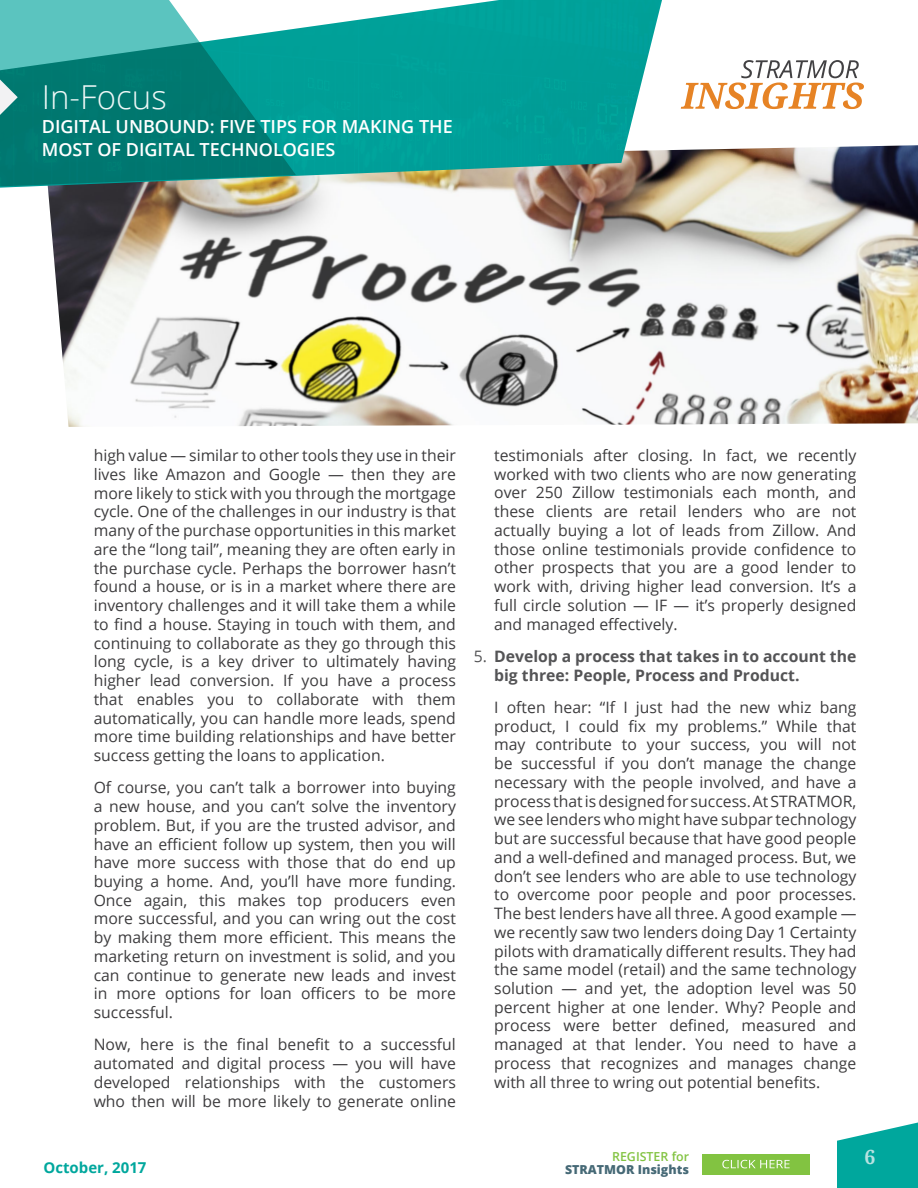
<style>
.page{position:relative;width:918px;height:1188px;background:#fff}
.page>*{position:absolute;margin:0;border:0;box-sizing:border-box;transform-origin:0 0}
.t1{font:300 33px "Open Sans";color:#edf7f6}
.t2{font:700 19.5px "Droid Serif";color:#b7e2e1}
.t3{font:600 18px/22.5px "Open Sans";color:#fff}
.t4{font:15.75px/18.8px "Open Sans";color:#3d3c3e;text-align:justify}
.t5{font:700 15.75px/18.8px "Open Sans";color:#545456}
.t6{font:700 15px "Open Sans";color:#00a79d}
.t7{font:800 12.45px "Open Sans";color:#466976}
.t8{font:600 12.45px "Open Sans";color:#82c341}
.s1{font-weight:400}
</style>
<div class="page">
<img style="left:48px;top:145px;width:870px;height:282px">
<svg style="left:837px;top:1123px;width:81px;height:65px;background:#21b2a9"></svg>
<svg style="left:681px;top:60px;width:183px;height:49px"></svg>
<img style="left:296px;top:0;width:366px;height:188px">
<svg style="left:0;top:0;width:296px;height:188px;background:#2a978f"></svg>
<div style="left:702px;top:1154px;width:108px;height:20px;background:#82c341"></div>
<svg style="left:722px;top:1160px;width:68px;height:8px"></svg>
<svg style="left:0;top:80px;width:18px;height:35px"></svg>
<h1 class="t1" style="left:42px;top:74px;width:126px">In-Focus</h1>
<p class="t3" style="left:42px;top:115px;width:412px">DIGITAL UNBOUND: FIVE TIPS FOR MAKING THE<br>MOST OF DIGITAL TECHNOLOGIES</p>
<p class="t4" style="left:94px;top:446px;width:364px">high value — similar to other tools they use in their lives like Amazon and Google — then they are more likely to stick with you through the mortgage cycle. One of the challenges in our industry is that many of the purchase opportunities in this market are the “long tail”, meaning they are often early in the purchase cycle. Perhaps the borrower hasn’t found a house, or is in a market where there are inventory challenges and it will take them a while to find a house. Staying in touch with them, and continuing to collaborate as they go through this long cycle, is a key driver to ultimately having higher lead conversion. If you have a process that enables you to collaborate with them automatically, you can handle more leads, spend more time building relationships and have better success getting the loans to application.</p>
<p class="t4" style="left:94px;top:778px;width:364px">Of course, you can’t talk a borrower into buying a new house, and you can’t solve the inventory problem. But, if you are the trusted advisor, and have an efficient follow up system, then you will have more success with those that do end up buying a home. And, you’ll have more funding.<br>Once again, this makes top producers even more successful, and you can wring out the cost by making them more efficient. This means the marketing return on investment is solid, and you can continue to generate new leads and invest in more options for loan officers to be more successful.</p>
<p class="t4" style="left:94px;top:1035px;width:364px">Now, here is the final benefit to a successful automated and digital process — you will have developed relationships with the customers who then will be more likely to generate online</p>
<p class="t4" style="left:494px;top:445px;width:364px">testimonials after closing. In fact, we recently worked with two clients who are now generating over 250 Zillow testimonials each month, and these clients are retail lenders who are not actually buying a lot of leads from Zillow. And those online testimonials provide confidence to other prospects that you are a good lender to work with, driving higher lead conversion. It’s a full circle solution — IF — it’s properly designed and managed effectively.</p>
<p class="t5" style="left:494px;top:646px;width:364px;text-indent:-20px"><span class="s1">5.</span> Develop a process that takes in to account the big three: People, Process and Product.</p>
<p class="t4" style="left:494px;top:697px;width:364px">I often hear: “If I just had the new whiz bang product, I could fix my problems.” While that may contribute to your success, you will not be successful if you don’t manage the change necessary with the people involved, and have a process that is designed for success. At STRATMOR, we see lenders who might have subpar technology but are successful because that have good people and a well-defined and managed process. But, we don’t see lenders who are able to use technology to overcome poor people and poor processes.<br>The best lenders have all three. A good example — we recently saw two lenders doing Day 1 Certainty pilots with dramatically different results. They had the same model (retail) and the same technology solution — and yet, the adoption level was 50 percent higher at one lender. Why? People and process were better defined, measured and managed at that lender. You need to have a process that recognizes and manages change with all three to wring out potential benefits.</p>
<p class="t8" style="left:612px;top:1148px;width:78px">REGISTER for</p>
<p class="t2" style="left:864px;top:1146px;width:12px">6</p>
<p class="t6" style="left:43px;top:1157px;width:105px">October, 2017</p>
<p class="t7" style="left:565px;top:1160px;width:126px">STRATMOR Insights</p>
</div>
